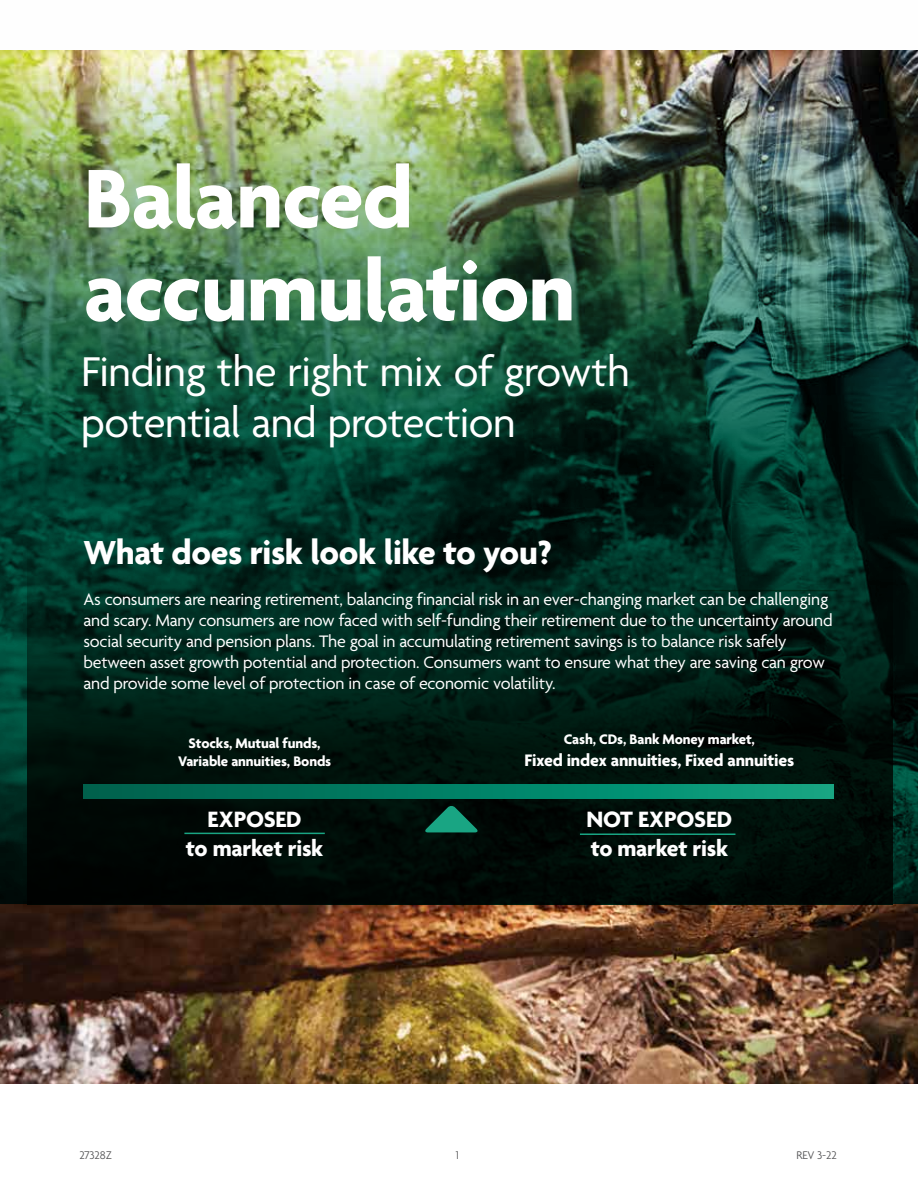
<style>
.page{position:relative;width:918px;height:1188px;background:#fff}
.page>*{position:absolute;margin:0;border:0;box-sizing:border-box;transform-origin:0 0}
.t1{font:700 90px/93px "Agenda";letter-spacing:-.01em;color:#fff}
.t2{font:45px/51px "Agenda";letter-spacing:-.01em;color:#fff}
.t3{font:700 36px "Agenda";letter-spacing:-.01em;color:#fff}
.t4{font:700 24px/28.8px "Agenda";letter-spacing:-.01em;color:#fff;text-align:center}
.t5{font:18px/21px "Agenda";letter-spacing:-.01em;color:#fff}
.t6{font:700 18px "Agenda";letter-spacing:-.01em;color:#fff}
.t7{font:700 15px/18px "Agenda";letter-spacing:-.01em;color:#fff;text-align:center}
.t8{font:300 12px "Agenda";letter-spacing:-.01em;color:#4d4d4f}
</style>
<div class="page">
<img style="left:0;top:904px;width:918px;height:179px">
<img style="left:0;top:50px;width:918px;height:854px">
<svg style="left:27px;top:538px;width:865px;height:366px;background:#001a13"></svg>
<svg style="left:83px;top:785px;width:751px;height:14px;background:#038167"></svg>
<svg style="left:424px;top:805px;width:54px;height:27px"></svg>
<hr style="left:697px;top:590px;width:140px;height:1px;background:#19a583">
<hr style="left:184px;top:833px;width:141px;height:1px;background:#19a583">
<hr style="left:580px;top:833px;width:155px;height:2px;background:#19a583">
<h1 class="t1" style="left:84px;top:158px;width:493px">Balanced accumulation</h1>
<h2 class="t2" style="left:81px;top:349px;width:550px">Finding the right mix of growth potential and protection</h2>
<h3 class="t3" style="left:83px;top:533px;width:470px">What does risk look like to you?</h3>
<p class="t5" style="left:83px;top:590px;width:751px">As consumers are nearing retirement, balancing financial risk in an ever-changing market can be challenging and scary. Many consumers are now faced with self-funding their retirement due to the uncertainty around social security and pension plans. The goal in accumulating retirement savings is to balance risk safely between asset growth potential and protection. Consumers want to ensure what they are saving can grow and provide some level of protection in case of economic volatility.</p>
<p class="t7" style="left:178px;top:736px;width:155px">Stocks, Mutual funds,<br>Variable annuities, Bonds</p>
<p class="t7" style="left:564px;top:731px;width:193px">Cash, CDs, Bank Money market,</p>
<p class="t6" style="left:524px;top:750px;width:271px">Fixed index annuities, Fixed annuities</p>
<h3 class="t4" style="left:186px;top:806px;width:139px">EXPOSED<br>to market risk</h3>
<h3 class="t4" style="left:587px;top:806px;width:147px;text-align:left">NOT EXPOSED to market risk</h3>
<p class="t8" style="left:79px;top:1149px;width:34px">27328Z</p>
<p class="t8" style="left:456px;top:1149px;width:5px">1</p>
<p class="t8" style="left:796px;top:1149px;width:42px">REV 3-22</p>
</div>
